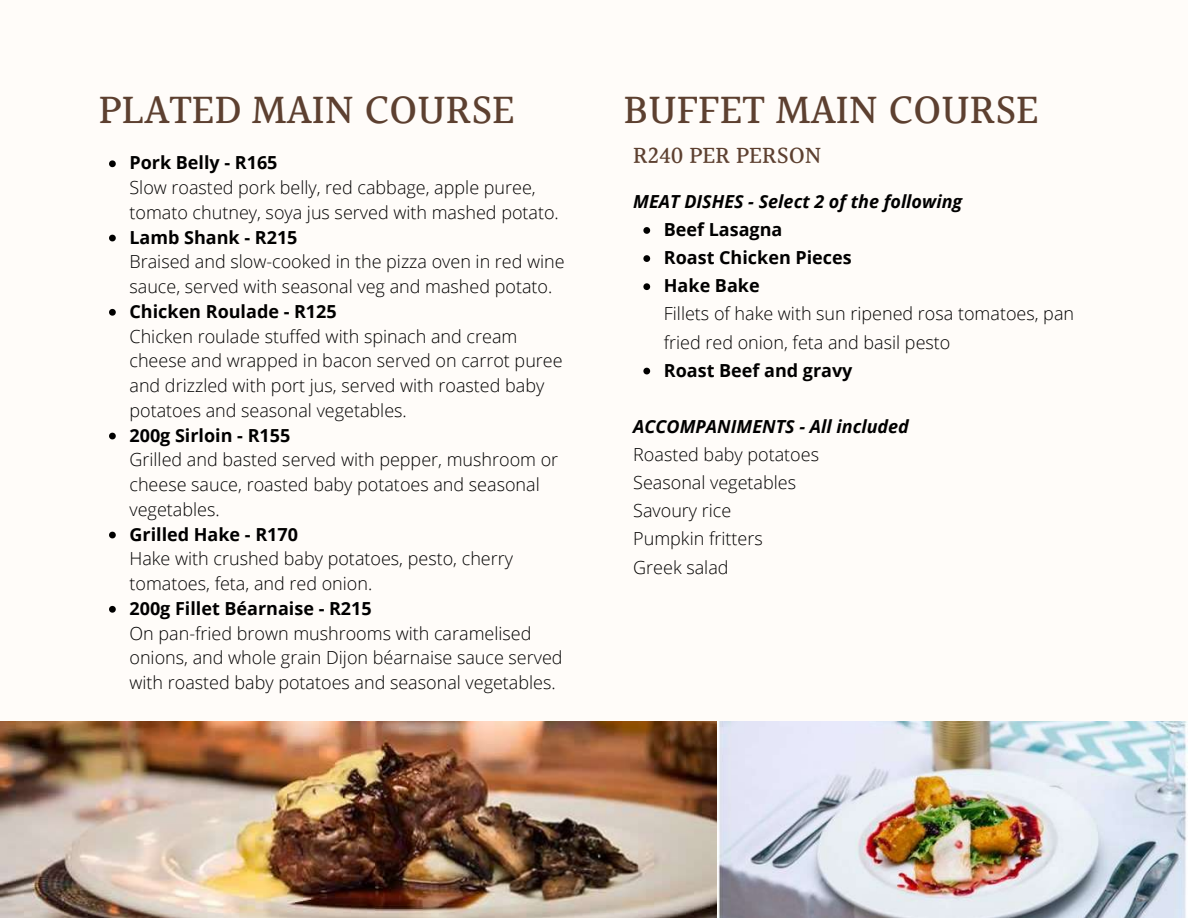
<style>
.page{position:relative;width:1188px;height:918px;background:#fffcf9}
.page>*{position:absolute;margin:0;border:0;box-sizing:border-box;transform-origin:0 0}
.t1{font:500 42px "Halant";color:#5d4030}
.t2{font:500 24px "Halant";color:#5d4030}
.t3{font:300 18px/24.8px "Open Sans";color:#000}
.t4{font:700 18px/28.2px "Open Sans";color:#000}
.t5{font:italic 700 18px "Open Sans";color:#000}
</style>
<div class="page">
<img style="left:0;top:721px;width:1187px;height:197px">
<svg style="left:109px;top:160px;width:7px;height:7px"></svg>
<svg style="left:109px;top:235px;width:7px;height:6px"></svg>
<svg style="left:109px;top:309px;width:7px;height:7px"></svg>
<svg style="left:109px;top:433px;width:7px;height:6px"></svg>
<svg style="left:109px;top:532px;width:7px;height:6px"></svg>
<svg style="left:109px;top:606px;width:7px;height:7px"></svg>
<svg style="left:643px;top:227px;width:7px;height:7px"></svg>
<svg style="left:643px;top:255px;width:7px;height:7px"></svg>
<svg style="left:643px;top:283px;width:7px;height:7px"></svg>
<svg style="left:643px;top:368px;width:7px;height:6px"></svg>
<h1 class="t1" style="left:99px;top:80px;width:418px">PLATED MAIN COURSE</h1>
<p class="t4" style="left:129px;top:148px;width:150px">Pork Belly - R165</p>
<p class="t3" style="left:129px;top:175px;width:431px">Slow roasted pork belly, red cabbage, apple puree, tomato chutney, soya jus served with mashed potato.</p>
<p class="t3" style="left:129px;top:249px;width:437px">Braised and slow-cooked in the pizza oven in red wine sauce, served with seasonal veg and mashed potato.</p>
<p class="t3" style="left:129px;top:323px;width:435px">Chicken roulade stuffed with spinach and cream cheese and wrapped in bacon served on carrot puree and drizzled with port jus, served with roasted baby potatoes and seasonal vegetables.</p>
<p class="t3" style="left:129px;top:447px;width:430px">Grilled and basted served with pepper, mushroom or cheese sauce, roasted baby potatoes and seasonal vegetables.</p>
<p class="t3" style="left:129px;top:546px;width:385px">Hake with crushed baby potatoes, pesto, cherry tomatoes, feta, and red onion.</p>
<p class="t3" style="left:129px;top:620px;width:435px">On pan-fried brown mushrooms with caramelised onions, and whole grain Dijon béarnaise sauce served with roasted baby potatoes and seasonal vegetables.</p>
<p class="t4" style="left:129px;top:223px;width:170px">Lamb Shank - R215</p>
<p class="t4" style="left:129px;top:297px;width:209px">Chicken Roulade - R125</p>
<p class="t4" style="left:129px;top:421px;width:162px">200g Sirloin - R155</p>
<p class="t4" style="left:129px;top:520px;width:170px">Grilled Hake - R170</p>
<p class="t4" style="left:129px;top:594px;width:244px">200g Fillet Béarnaise - R215</p>
<h1 class="t1" style="left:624px;top:80px;width:417px">BUFFET MAIN COURSE</h1>
<h2 class="t2" style="left:633px;top:138px;width:190px">R240 PER PERSON</h2>
<p class="t5" style="left:633px;top:189px;width:331px">MEAT DISHES - Select 2 of the following</p>
<p class="t4" style="left:664px;top:215px;width:189px">Beef Lasagna<br>Roast Chicken Pieces<br>Hake Bake</p>
<p class="t3" style="left:664px;top:299px;width:412px;line-height:28.2px">Fillets of hake with sun ripened rosa tomatoes, pan fried red onion, feta and basil pesto</p>
<p class="t4" style="left:664px;top:356px;width:190px">Roast Beef and gravy</p>
<p class="t5" style="left:633px;top:414px;width:277px">ACCOMPANIMENTS - All included</p>
<p class="t3" style="left:633px;top:440px;width:187px;line-height:28.2px">Roasted baby potatoes<br>Seasonal vegetables<br>Savoury rice<br>Pumpkin fritters<br>Greek salad</p>
</div>
